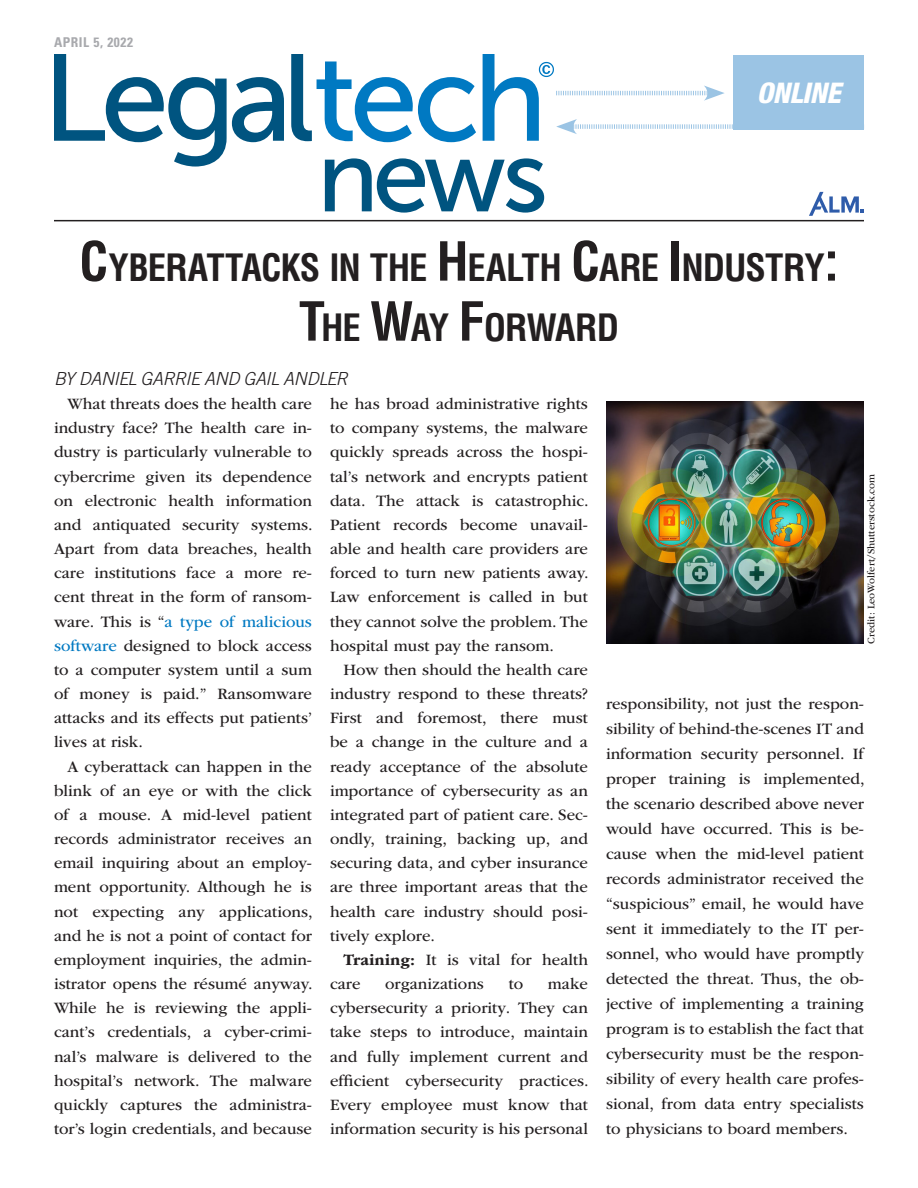
<style>
.page{position:relative;width:918px;height:1188px;background:#fff}
.page>*{position:absolute;margin:0;border:0;box-sizing:border-box;transform-origin:0 0}
.t1{font:700 condensed 36.75px/60px "Helvetica LT Std";letter-spacing:-.025em;color:#231f20;text-align:center}
.t2{font:italic 800 condensed 28.5px "Helvetica Neue LT Std";letter-spacing:-.01em;color:#fff}
.BYLINE{font:italic 300 18px "Trade Gothic LT Std";letter-spacing:-.025em;color:#231f20}
.Normal__Web{font:16.5px/24.2px "ITC Garamond Std";color:#231f20;text-align:justify}
.DATE{font:700 condensed 13.5px "Univers LT Std";letter-spacing:.04em;color:#a8a9ad}
.Normal__Web-2{font:10.5px "ITC Garamond Std";color:#231f20}
.s1{font-size:52.5px}
.s2{color:#0079c2}
.s3{font-weight:700}
</style>
<div class="page">
<svg style="left:54px;top:54px;width:230px;height:113px"></svg>
<svg style="left:291px;top:54px;width:185px;height:88px"></svg>
<svg style="left:325px;top:158px;width:219px;height:55px"></svg>
<svg style="left:809px;top:192px;width:55px;height:24px"></svg>
<hr style="left:54px;top:220px;width:810px;height:1px;background:#231f20">
<svg style="left:483px;top:54px;width:251px;height:87px"></svg>
<div style="left:734px;top:55px;width:130px;height:75px;background:#9bc4e4"></div>
<img style="left:606px;top:401px;width:258px;height:243px">
<p class="DATE" style="left:54px;top:34px;width:81px">APRIL 5, 2022</p>
<p class="t2" style="left:757px;top:75px;width:86px">ONLINE</p>
<p class="t1" style="left:79px;top:237px;width:761px"><span class="s1">C</span>YBERATTACKS IN THE <span class="s1">H</span> EALTH <span class="s1">C</span>ARE <span class="s1">I</span> NDUSTRY<span class="s1">:<br>T</span>HE <span class="s1">W</span>AY <span class="s1">F</span>ORWARD</p>
<p class="BYLINE" style="left:54px;top:368px;width:295px">BY DANIEL GARRIE AND GAIL ANDLER</p>
<p class="Normal__Web" style="left:54px;top:392px;width:260px;text-indent:14px">What threats does the health care industry face? The health care in&shy;dustry is particularly vulnerable to cybercrime given its dependence on electronic health information and antiquated security systems.<br>Apart from data breaches, health care institutions face a more re&shy;cent threat in the form of ransom&shy;ware. This is “<span class="s2">a type of malicious software</span> designed to block access to a computer system until a sum of money is paid.” Ransomware attacks and its effects put patients’ lives at risk.</p>
<p class="Normal__Web" style="left:54px;top:754px;width:260px;text-indent:14px">A cyberattack can happen in the blink of an eye or with the click of a mouse. A mid-level patient records administrator receives an email inquiring about an employ&shy;ment opportunity. Although he is not expecting any applications, and he is not a point of contact for employment inquiries, the admin&shy;istrator opens the résumé anyway.<br>While he is reviewing the appli&shy;cant’s credentials, a cyber-crimi&shy;nal’s malware is delivered to the hospital’s network. The malware quickly captures the administra&shy;tor’s login credentials, and because</p>
<p class="Normal__Web" style="left:330px;top:392px;width:260px">he has broad administrative rights to company systems, the malware quickly spreads across the hospi&shy;tal’s network and encrypts patient data. The attack is catastrophic.<br>Patient records become unavail&shy;able and health care providers are forced to turn new patients away.<br>Law enforcement is called in but they cannot solve the problem. The hospital must pay the ransom.</p>
<p class="Normal__Web" style="left:330px;top:658px;width:260px;text-indent:14px">How then should the health care industry respond to these threats?<br>First and foremost, there must be a change in the culture and a ready acceptance of the absolute importance of cybersecurity as an integrated part of patient care. Sec&shy;ondly, training, backing up, and securing data, and cyber insurance are three important areas that the health care industry should posi&shy;tively explore.</p>
<p class="Normal__Web" style="left:330px;top:948px;width:260px;text-indent:14px"><span class="s3">Training:</span> It is vital for health care</p>
<p class="Normal__Web" style="left:330px;top:972px;width:260px;text-indent:218px">make cybersecurity a priority. They can take steps to introduce, maintain and fully implement current and efficient cybersecurity practices.<br>Every employee must know that information security is his personal</p>
<p class="Normal__Web" style="left:385px;top:972px;width:100px">organizations</p>
<p class="Normal__Web" style="left:509px;top:972px;width:16px">to</p>
<p class="Normal__Web-2" style="left:866px;top:644px;width:171px;rotate:-90deg">Credit: LeoWolfert/Shutterstock.com</p>
<p class="Normal__Web" style="left:606px;top:692px;width:260px;line-height:25px">responsibility, not just the respon&shy;sibility of behind-the-scenes IT and information security personnel. If proper training is implemented, the scenario described above never would have occurred. This is be&shy;cause when the mid-level patient records administrator received the “suspicious” email, he would have sent it immediately to the IT per&shy;sonnel, who would have promptly detected the threat. Thus, the ob&shy;jective of implementing a training program is to establish the fact that cybersecurity must be the respon&shy;sibility of every health care profes&shy;sional, from data entry specialists to physicians to board members.</p>
</div>
